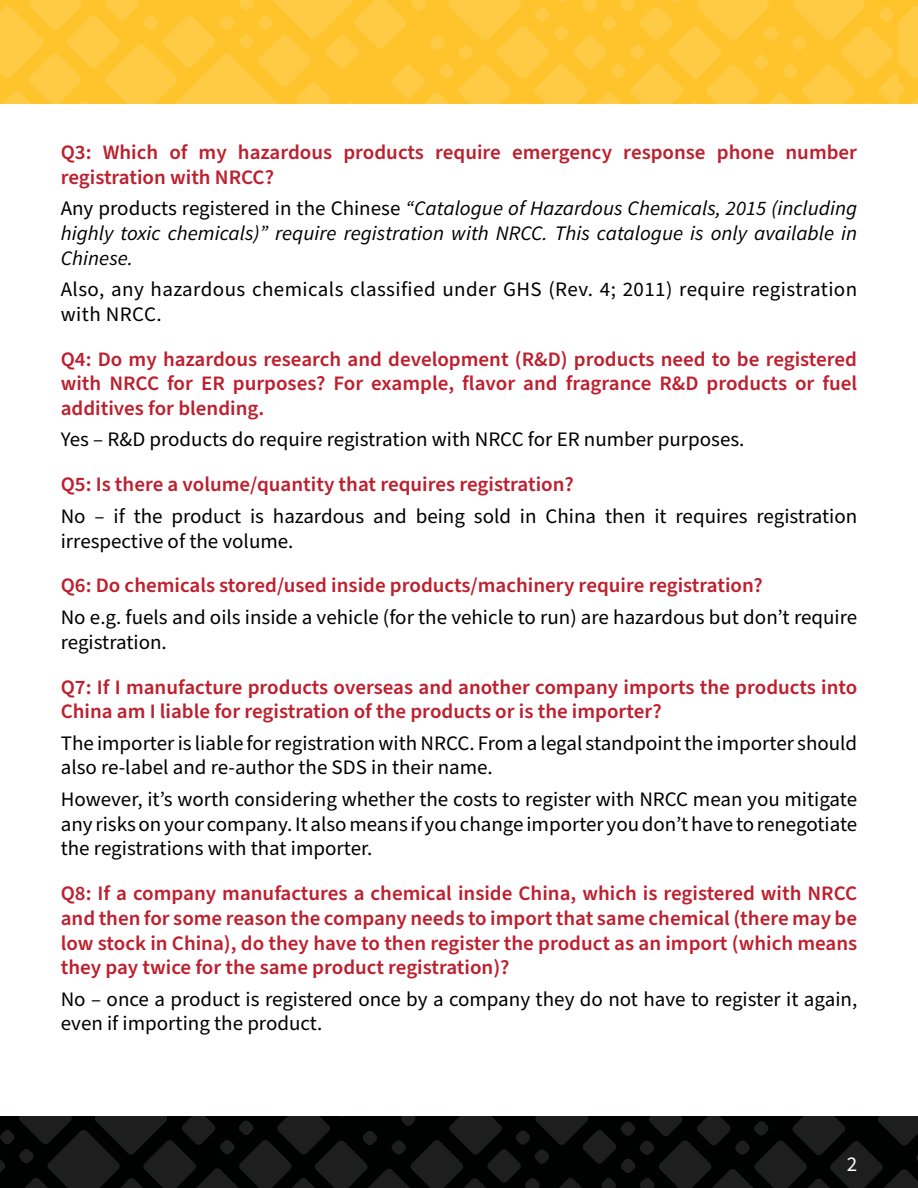
<style>
.page{position:relative;width:918px;height:1188px;background:#fff}
.page>*{position:absolute;margin:0;border:0;box-sizing:border-box;transform-origin:0 0}
.t1{font:21px "Source Sans Pro";color:#fff}
.t2{font:600 20.55px/24.8px "Source Sans Pro";color:#bd202e}
.t3{font:20.55px/24.8px "Source Sans Pro";color:#000}
.t4{font:italic 20.55px/24.8px "Source Sans Pro";color:#000;text-align:justify}
.t5{font:20.55px/24.8px "Source Sans Pro";letter-spacing:.02em;color:#000}
.s1{font-style:normal}
</style>
<div class="page">
<svg style="left:0;top:1117px;width:918px;height:71px;background:#0d0d0d"></svg>
<svg style="left:0;top:0;width:918px;height:104px;background:#ffc636"></svg>
<p class="t2" style="left:61px;top:141px;width:798px">Q3: Which of my hazardous products require emergency response phone number registration with NRCC?</p>
<p class="t4" style="left:61px;top:196px;width:798px"><span class="s1">Any products registered in the Chinese</span> “Catalogue of Hazardous Chemicals, 2015 (including highly toxic chemicals)” require registration with NRCC. This catalogue is only available in Chinese.</p>
<p class="t5" style="left:61px;top:277px;width:798px">Also, any hazardous chemicals classified under GHS (Rev. 4; 2011) require registration with NRCC.</p>
<p class="t2" style="left:61px;top:347px;width:798px;text-align:justify">Q4: Do my hazardous research and development (R&amp;D) products need to be registered with NRCC for ER purposes? For example, flavor and fragrance R&amp;D products or fuel additives for blending.</p>
<p class="t3" style="left:61px;top:428px;width:685px">Yes – R&amp;D products do require registration with NRCC for ER number purposes.</p>
<p class="t2" style="left:61px;top:473px;width:514px">Q5: Is there a volume/quantity that requires registration?</p>
<p class="t3" style="left:61px;top:504px;width:798px">No – if the product is hazardous and being sold in China then it requires registration irrespective of the volume.</p>
<p class="t2" style="left:61px;top:574px;width:704px">Q6: Do chemicals stored/used inside products/machinery require registration?</p>
<p class="t3" style="left:61px;top:605px;width:798px">No e.g. fuels and oils inside a vehicle (for the vehicle to run) are hazardous but don’t require registration.</p>
<p class="t2" style="left:61px;top:675px;width:798px">Q7: If I manufacture products overseas and another company imports the products into<br>China am I liable for registration of the products or is the importer?</p>
<p class="t3" style="left:61px;top:731px;width:798px">The importer is liable for registration with NRCC. From a legal standpoint the importer should also re-label and re-author the SDS in their name.</p>
<p class="t3" style="left:61px;top:787px;width:798px;text-align:justify">However, it’s worth considering whether the costs to register with NRCC mean you mitigate any risks on your company. It also means if you change importer you don’t have to renegotiate the registrations with that importer.</p>
<p class="t2" style="left:61px;top:882px;width:798px;text-align:justify">Q8: If a company manufactures a chemical inside China, which is registered with NRCC and then for some reason the company needs to import that same chemical (there may be low stock in China), do they have to then register the product as an import (which means they pay twice for the same product registration)?</p>
<p class="t3" style="left:61px;top:987px;width:798px">No – once a product is registered once by a company they do not have to register it again, even if importing the product.</p>
<p class="t1" style="left:847px;top:1150px;width:12px">2</p>
</div>
